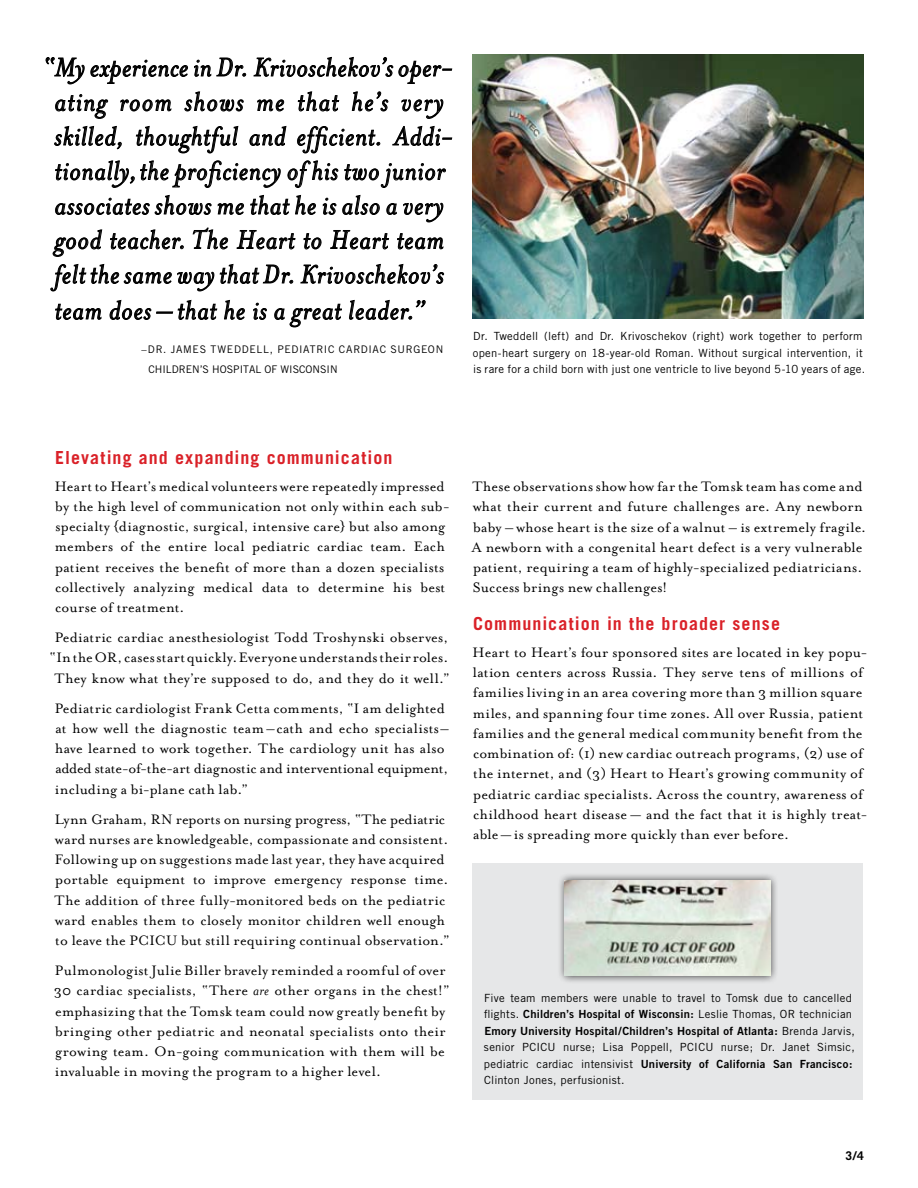
<style>
.page{position:relative;width:918px;height:1188px;background:#fff}
.page>*{position:absolute;margin:0;border:0;box-sizing:border-box;transform-origin:0 0}
.t1{font:italic 30px/34.7px "Mrs Eaves";letter-spacing:.025em;color:#000;text-align:center}
.t2{font:700 18px "Trade Gothic";letter-spacing:.06em;color:#da2128}
.t3{font:15.75px/20.2px "Mrs Eaves Roman";letter-spacing:.015em;color:#000}
.t4{font:700 12px "Trade Gothic";color:#000}
.t5{font:11.25px/16.5px "Trade Gothic";letter-spacing:.02em;color:#000}
.t6{font:11.25px "Trade Gothic Bold Two";letter-spacing:.02em;color:#000}
.t7{font:10.5px/19.5px "Trade Gothic";letter-spacing:.055em;color:#000}
.s1{font-family:"Mrs Eaves";font-style:italic}
.s2{font-family:"Trade Gothic Bold Two"}
.s3{font-family:"Trade Gothic"}
</style>
<div class="page">
<div style="left:472px;top:863px;width:391px;height:236px;background:#e6e7e8"></div>
<div style="left:557px;top:872px;width:222px;height:112px;background:#000;opacity:.75"></div>
<img style="left:565px;top:880px;width:206px;height:96px">
<svg style="left:46px;top:57px;width:39px;height:27px"></svg>
<svg style="left:91px;top:60px;width:97px;height:24px"></svg>
<svg style="left:195px;top:60px;width:16px;height:16px"></svg>
<svg style="left:217px;top:58px;width:29px;height:18px"></svg>
<svg style="left:254px;top:57px;width:139px;height:20px"></svg>
<svg style="left:399px;top:61px;width:53px;height:23px"></svg>
<svg style="left:55px;top:95px;width:53px;height:24px"></svg>
<svg style="left:121px;top:100px;width:50px;height:11px"></svg>
<svg style="left:185px;top:92px;width:58px;height:19px"></svg>
<svg style="left:258px;top:100px;width:26px;height:11px"></svg>
<svg style="left:298px;top:92px;width:41px;height:19px"></svg>
<svg style="left:352px;top:92px;width:36px;height:19px"></svg>
<svg style="left:402px;top:100px;width:41px;height:19px"></svg>
<svg style="left:55px;top:126px;width:67px;height:23px"></svg>
<svg style="left:136px;top:126px;width:102px;height:27px"></svg>
<svg style="left:250px;top:126px;width:36px;height:20px"></svg>
<svg style="left:297px;top:126px;width:83px;height:27px"></svg>
<svg style="left:393px;top:126px;width:59px;height:20px"></svg>
<svg style="left:56px;top:161px;width:79px;height:27px"></svg>
<svg style="left:141px;top:161px;width:140px;height:27px"></svg>
<svg style="left:288px;top:161px;width:50px;height:27px"></svg>
<svg style="left:345px;top:164px;width:101px;height:24px"></svg>
<svg style="left:55px;top:198px;width:94px;height:17px"></svg>
<svg style="left:155px;top:195px;width:56px;height:20px"></svg>
<svg style="left:218px;top:203px;width:26px;height:12px"></svg>
<svg style="left:251px;top:195px;width:38px;height:20px"></svg>
<svg style="left:296px;top:195px;width:20px;height:20px"></svg>
<svg style="left:323px;top:198px;width:13px;height:17px"></svg>
<svg style="left:342px;top:195px;width:38px;height:20px"></svg>
<svg style="left:387px;top:203px;width:9px;height:12px"></svg>
<svg style="left:404px;top:203px;width:39px;height:19px"></svg>
<svg style="left:53px;top:230px;width:49px;height:27px"></svg>
<svg style="left:110px;top:230px;width:73px;height:19px"></svg>
<svg style="left:193px;top:228px;width:35px;height:21px"></svg>
<svg style="left:237px;top:230px;width:58px;height:19px"></svg>
<svg style="left:304px;top:234px;width:17px;height:15px"></svg>
<svg style="left:331px;top:230px;width:58px;height:19px"></svg>
<svg style="left:398px;top:234px;width:45px;height:15px"></svg>
<svg style="left:51px;top:264px;width:121px;height:27px"></svg>
<svg style="left:178px;top:272px;width:36px;height:19px"></svg>
<svg style="left:220px;top:264px;width:73px;height:20px"></svg>
<svg style="left:301px;top:264px;width:143px;height:20px"></svg>
<svg style="left:56px;top:304px;width:45px;height:16px"></svg>
<svg style="left:110px;top:300px;width:41px;height:20px"></svg>
<svg style="left:157px;top:300px;width:60px;height:20px"></svg>
<svg style="left:225px;top:300px;width:20px;height:20px"></svg>
<svg style="left:254px;top:303px;width:13px;height:17px"></svg>
<svg style="left:274px;top:308px;width:10px;height:12px"></svg>
<svg style="left:290px;top:304px;width:51px;height:23px"></svg>
<svg style="left:349px;top:300px;width:76px;height:20px"></svg>
<img style="left:472px;top:54px;width:391px;height:265px">
<p class="t1" style="left:42px;top:50px;width:413px">“My experience in Dr. Krivoschekov’s oper&shy;ating room shows me that he’s very skilled, thoughtful and efficient. Addi&shy;tionally, the proficiency of his two junior associates shows me that he is also a very good teacher. The Heart to Heart team felt the same way that Dr. Krivoschekov’s team does – that he is a great leader.”</p>
<p class="t7" style="left:148px;top:340px;width:296px;text-indent:-7px">–DR. JAMES TWEDDELL, PEDIATRIC CARDIAC SURGEON<br>CHILDREN’S HOSPITAL OF WISCONSIN</p>
<p class="t5" style="left:473px;top:328px;width:394px">Dr. Tweddell (left) and Dr. Krivoschekov (right) work together to perform open-heart surgery on 18-year-old Roman. Without surgical intervention, it is rare for a child born with just one ventricle to live beyond 5-10 years of age.</p>
<p class="t2" style="left:55px;top:446px;width:339px">Elevating and expanding communication</p>
<p class="t3" style="left:55px;top:476px;width:397px">Heart to Heart’s medical volunteers were repeatedly impressed by the high level of communication not only within each sub&shy;specialty {diagnostic, surgical, intensive care} but also among members of the entire local pediatric cardiac team. Each patient receives the benefit of more than a dozen specialists collectively analyzing medical data to determine his best course of treatment.</p>
<p class="t3" style="left:50px;top:628px;width:402px;text-align:center">Pediatric cardiac anesthesiologist Todd Troshynski observes, “In the OR, cases start quickly. Everyone understands their roles.<br>They know what they’re supposed to do, and they do it well.”</p>
<p class="t3" style="left:55px;top:698px;width:395px">Pediatric cardiologist Frank Cetta comments, “I am delighted at how well the diagnostic team –cath and echo specialists– have learned to work together. The cardiology unit has also added state-of-the-art diagnostic and interventional equipment, including a bi-plane cath lab.”</p>
<p class="t3" style="left:55px;top:809px;width:397px">Lynn Graham, RN reports on nursing progress, “The pediatric ward nurses are knowledgeable, compassionate and consistent.<br>Following up on suggestions made last year, they have acquired portable equipment to improve emergency response time.<br>The addition of three fully-monitored beds on the pediatric ward enables them to closely monitor children well enough to leave the PCICU but still requiring continual observation.”</p>
<p class="t3" style="left:54px;top:961px;width:397px">Pulmonologist Julie Biller bravely reminded a roomful of over 30 cardiac specialists, “There <span class="s1">are</span> other organs in the chest!” emphasizing that the Tomsk team could now greatly benefit by bringing other pediatric and neonatal specialists onto their growing team. On-going communication with them will be invaluable in moving the program to a higher level.</p>
<p class="t3" style="left:472px;top:477px;width:396px">These observations show how far the Tomsk team has come and what their current and future challenges are. Any newborn baby – whose heart is the size of a walnut – is extremely fragile.<br>A newborn with a congenital heart defect is a very vulnerable patient, requiring a team of highly-specialized pediatricians.<br>Success brings new challenges!</p>
<p class="t2" style="left:473px;top:612px;width:308px">Communication in the broader sense</p>
<p class="t3" style="left:473px;top:642px;width:397px">Heart to Heart’s four sponsored sites are located in key popu&shy;lation centers across Russia. They serve tens of millions of families living in an area covering more than 3 million square miles, and spanning four time zones. All over Russia, patient families and the general medical community benefit from the combination of: (1) new cardiac outreach programs, (2) use of the internet, and (3) Heart to Heart’s growing community of pediatric cardiac specialists. Across the country, awareness of childhood heart disease — and the fact that it is highly treat&shy;able — is spreading more quickly than ever before.</p>
<p class="t5" style="left:484px;top:989px;width:370px">Five team members were unable to travel to Tomsk due to cancelled flights. <span class="s2">Children’s Hospital of Wisconsin:</span> Leslie Thomas, OR technician</p>
<p class="t6" style="left:484px;top:1024px;width:372px">Emory University Hospital/Children’s Hospital of Atlanta: <span class="s3">Brenda Jarvis,</span></p>
<p class="t5" style="left:484px;top:1039px;width:372px">senior PCICU nurse; Lisa Poppell, PCICU nurse; Dr. Janet Simsic,</p>
<p class="t6" style="left:484px;top:1057px;width:370px"><span class="s3">pediatric cardiac intensivist</span> University of California San Francisco:</p>
<p class="t5" style="left:484px;top:1072px;width:142px">Clinton Jones, perfusionist.</p>
<p class="t4" style="left:845px;top:1148px;width:20px">3/4</p>
</div>
